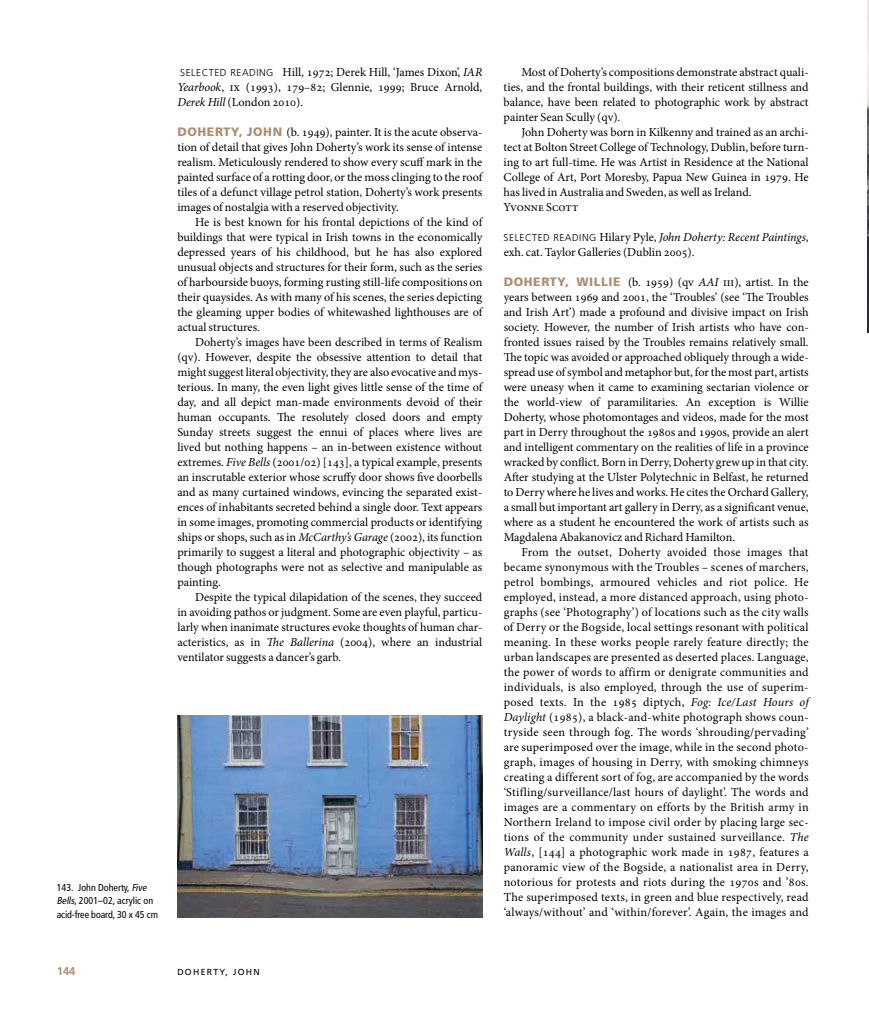
<style>
.page{position:relative;width:869px;height:1010px;background:#fff}
.page>*{position:absolute;margin:0;border:0;box-sizing:border-box;transform-origin:0 0}
.t1{font:12.25px/15px "Minion Pro";color:#000;text-align:justify}
.t2{font:700 11.25px "Frutiger LT Std";color:#ae8e71}
.t3{font:condensed 10px/13.1px "Frutiger LT Std";color:#000}
.t4{font:8.75px "Frutiger LT Std";letter-spacing:.15em;color:#000}
.s1{font-family:"Frutiger LT Std";font-weight:300;font-size:10px}
.s2{font-style:italic}
.s3{font-family:"Frutiger LT Std";font-weight:900;color:#ae8e71}
</style>
<div class="page">
<img style="left:177px;top:715px;width:305px;height:202px">
<img style="left:867px;top:0;width:1px;height:332px">
<p class="t1" style="left:177px;top:65px;width:306px"><span class="s1">SELECTED READING</span> Hill, 1972; Derek Hill, ‘James Dixon’, <span class="s2">IAR Yearbook</span>, ix (1993), 179–82; Glennie, 1999; Bruce Arnold, <span class="s2">Derek Hill</span> (London 2010).</p>
<p class="t1" style="left:177px;top:125px;width:306px"><span class="s3">DOHERTY, JOHN</span> (b. 1949), painter. It is the acute observa&shy;tion of detail that gives John Doherty’s work its sense of intense realism. Meticulously rendered to show every scuff mark in the painted surface of a rotting door, or the moss clinging to the roof tiles of a defunct village petrol station, Doherty’s work presents images of nostalgia with a reserved objectivity.</p>
<p class="t1" style="left:177px;top:215px;width:306px;text-indent:18px">He is best known for his frontal depictions of the kind of buildings that were typical in Irish towns in the economically depressed years of his childhood, but he has also explored unusual objects and structures for their form, such as the series of harbourside buoys, forming rusting still-life compositions on their quaysides. As with many of his scenes, the series depicting the gleaming upper bodies of whitewashed lighthouses are of actual structures.</p>
<p class="t1" style="left:177px;top:335px;width:306px;text-indent:18px">Doherty’s images have been described in terms of Realism (qv). However, despite the obsessive attention to detail that might suggest literal objectivity, they are also evocative and mys&shy;terious. In many, the even light gives little sense of the time of day, and all depict man-made environments devoid of their human occupants. The resolutely closed doors and empty Sunday streets suggest the ennui of places where lives are lived but nothing happens – an in-between existence without extremes. <span class="s2">Five Bells</span> (2001/02) [143], a typical example, presents an inscrutable exterior whose scruffy door shows five doorbells and as many curtained windows, evincing the separated exist&shy;ences of inhabitants secreted behind a single door. Text appears in some images, promoting commercial products or identifying ships or shops, such as in <span class="s2">McCarthy’s Garage</span> (2002), its function primarily to suggest a literal and photographic objectivity – as though photographs were not as selective and manipulable as painting.</p>
<p class="t1" style="left:177px;top:590px;width:306px;text-indent:18px">Despite the typical dilapidation of the scenes, they succeed in avoiding pathos or judgment. Some are even playful, particu&shy;larly when inanimate structures evoke thoughts of human char&shy;acteristics, as in <span class="s2">The Ballerina</span> (2004), where an industrial ventilator suggests a dancer’s garb.</p>
<p class="t3" style="left:57px;top:881px;width:103px">143. John Doherty, <span class="s2">Five<br>Bells</span>, 2001–02, acrylic on acid-free board, 30 x 45 cm</p>
<p class="t2" style="left:57px;top:964px;width:20px">144</p>
<p class="t4" style="left:177px;top:966px;width:84px">DOHERTY, JOHN</p>
<p class="t1" style="left:503px;top:65px;width:306px;text-indent:18px">Most of Doherty’s compositions demonstrate abstract quali&shy;ties, and the frontal buildings, with their reticent stillness and balance, have been related to photographic work by abstract painter Sean Scully (qv).</p>
<p class="t1" style="left:503px;top:125px;width:306px;text-align:left;text-indent:18px">John Doherty was born in Kilkenny and trained as an archi&shy;tect at Bolton Street College of Technology, Dublin, before turn&shy;ing to art full-time. He was Artist in Residence at the National College of Art, Port Moresby, Papua New Guinea in 1979. He has lived in Australia and Sweden, as well as Ireland.<br>Yvonne Scott</p>
<p class="t1" style="left:503px;top:230px;width:306px"><span class="s1">SELECTED READING</span> Hilary Pyle, <span class="s2">John Doherty: Recent Paintings</span>, exh. cat. Taylor Galleries (Dublin 2005).</p>
<p class="t1" style="left:503px;top:275px;width:306px"><span class="s3">DOHERTY, WILLIE</span> (b. 1959) (qv <span class="s2">AAI</span> iii), artist. In the years between 1969 and 2001, the ‘Troubles’ (see ‘The Troubles and Irish Art’) made a profound and divisive impact on Irish society. However, the number of Irish artists who have con&shy;fronted issues raised by the Troubles remains relatively small.<br>The topic was avoided or approached obliquely through a wide&shy;spread use of symbol and metaphor but, for the most part, artists were uneasy when it came to examining sectarian violence or the world-view of paramilitaries. An exception is Willie Doherty, whose photomontages and videos, made for the most part in Derry throughout the 1980s and 1990s, provide an alert and intelligent commentary on the realities of life in a province wracked by conflict. Born in Derry, Doherty grew up in that city.<br>After studying at the Ulster Polytechnic in Belfast, he returned to Derry where he lives and works. He cites the Orchard Gallery, a small but important art gallery in Derry, as a significant venue, where as a student he encountered the work of artists such as Magdalena Abakanovicz and Richard Hamilton.</p>
<p class="t1" style="left:503px;top:545px;width:306px;text-indent:18px">From the outset, Doherty avoided those images that became synonymous with the Troubles – scenes of marchers, petrol bombings, armoured vehicles and riot police. He employed, instead, a more distanced approach, using photo&shy;graphs (see ‘Photography’) of locations such as the city walls of Derry or the Bogside, local settings resonant with political meaning. In these works people rarely feature directly; the urban landscapes are presented as deserted places. Language, the power of words to affirm or denigrate communities and individuals, is also employed, through the use of superim&shy;posed texts. In the 1985 diptych, <span class="s2">Fog: Ice/Last Hours of Daylight</span> (1985), a black-and-white photograph shows coun&shy;tryside seen through fog. The words ‘shrouding/pervading’ are superimposed over the image, while in the second photo&shy;graph, images of housing in Derry, with smoking chimneys creating a different sort of fog, are accompanied by the words ‘Stifling/surveillance/last hours of daylight’. The words and images are a commentary on efforts by the British army in Northern Ireland to impose civil order by placing large sec&shy;tions of the community under sustained surveillance. <span class="s2">The Walls</span>, [144] a photographic work made in 1987, features a panoramic view of the Bogside, a nationalist area in Derry, notorious for protests and riots during the 1970s and ’80s.<br>The superimposed texts, in green and blue respectively, read ‘always/without’ and ‘within/forever’. Again, the images and</p>
</div>
